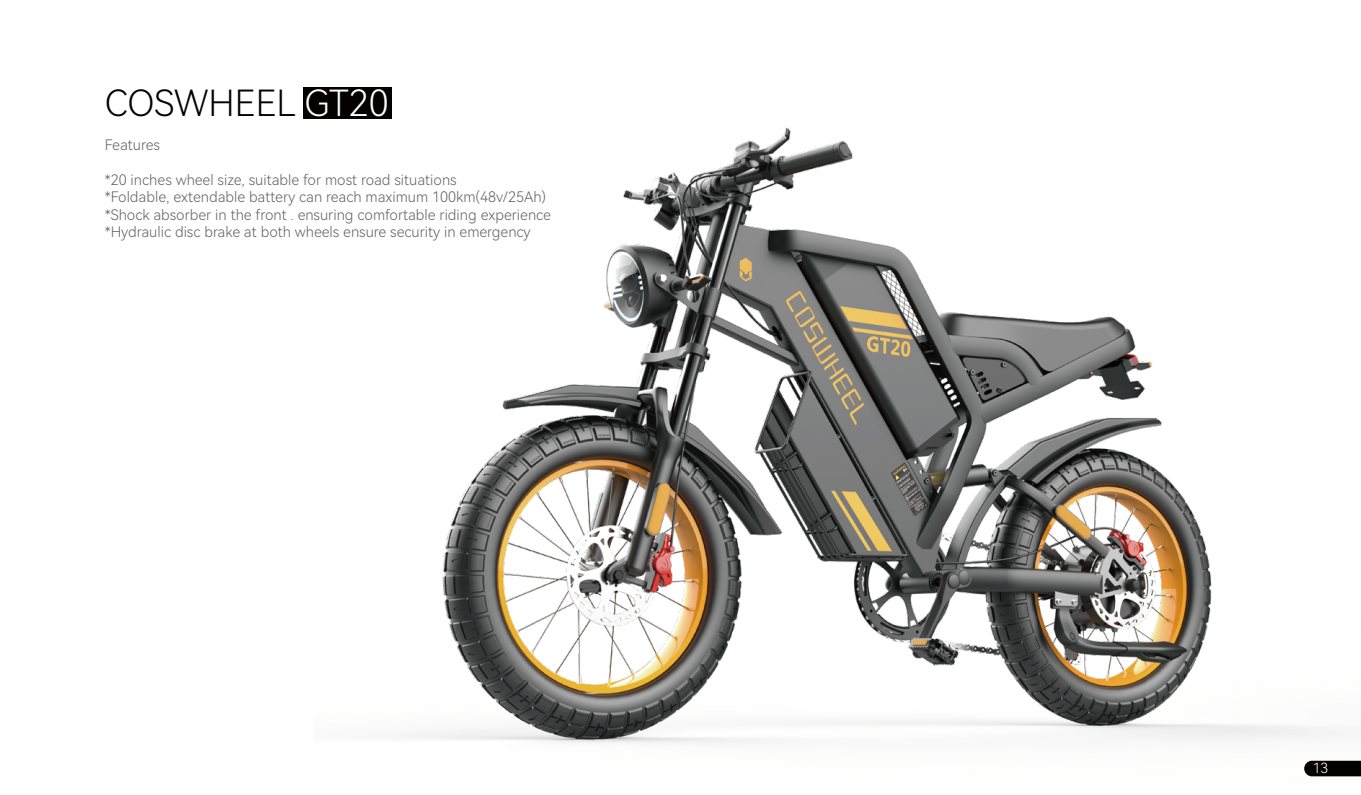
<style>
.page{position:relative;width:1361px;height:795px;background:#fff}
.page>*{position:absolute;margin:0;border:0;box-sizing:border-box;transform-origin:0 0}
.t1{font:36px "Harmony OS Sans SC Light";color:#040000}
.t2{font:14.4px/17.4px "Harmony OS Sans SC Light";color:#605f5e}
.t3{font:14px "Harmony OS Sans SC Light";color:#fff}
.s1{color:#fff}
</style>
<div class="page">
<div style="left:303px;top:87px;width:89px;height:31px;background:#040000"></div>
<img style="left:315px;top:118px;width:831px;height:625px">
<img style="left:1146px;top:361px;width:214px;height:416px">
<h1 class="t1" style="left:105px;top:78px;width:285px">COSWHEEL <span class="s1">GT20</span></h1>
<p class="t2" style="left:105px;top:136px;width:57px">Features</p>
<p class="t2" style="left:105px;top:171px;width:447px">*20 inches wheel size, suitable for most road situations<br>*Foldable, extendable battery can reach maximum 100km(48v/25Ah) *Shock absorber in the front . ensuring comfortable riding experience *Hydraulic disc brake at both wheels ensure security in emergency</p>
<p class="t3" style="left:1312px;top:757px;width:17px">13</p>
</div>
